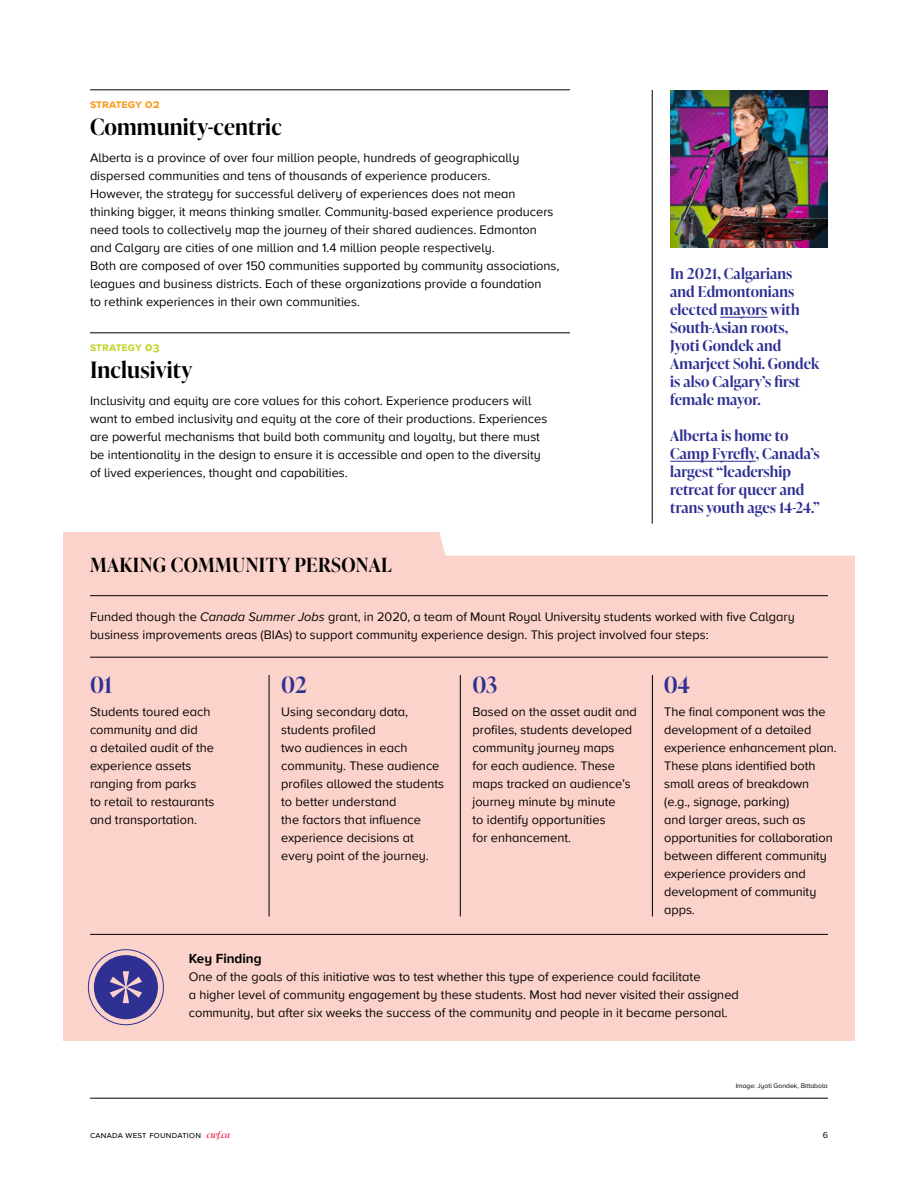
<style>
.page{position:relative;width:918px;height:1188px;background:#fff}
.page>*{position:absolute;margin:0;border:0;box-sizing:border-box;transform-origin:0 0}
.t1{font:600 22.5px "Ivy Presto Display";letter-spacing:.005em;color:#000}
.t2{font:600 22.5px "Ivy Presto Display";letter-spacing:-.005em;color:#2e3092}
.t3{font:600 19.5px "Ivy Presto Display";letter-spacing:.025em;color:#000}
.t4{font:600 15px/18px "Ivy Presto Display";letter-spacing:.005em;color:#2e3092}
.t5{font:700 13.5px "Proxima Nova A";color:#000}
.t6{font:12.75px/18px "Proxima Nova A";color:#000}
.t7{font:700 12px "Proxima Nova S";letter-spacing:.005em;color:#f99d1c}
.t8{font:700 12px "Proxima Nova S";letter-spacing:.005em;color:#c3d329}
.t9{font:9px "Proxima Nova S";letter-spacing:.025em;color:#000}
.t10{font:6.75px "Proxima Nova A";color:#000}
.s1{font-style:italic}
.s2{font-family:"Ivy Presto Display";font-style:italic;color:#ed1944}
</style>
<div class="page">
<div style="left:63px;top:532px;width:792px;height:509px;background:#fcd3ca"></div>
<hr style="left:90px;top:90px;width:480px;height:1px;background:#000">
<hr style="left:90px;top:333px;width:480px;height:1px;background:#000">
<img style="left:670px;top:90px;width:158px;height:158px">
<hr style="left:90px;top:1098px;width:738px;height:1px;background:#000">
<hr style="left:90px;top:595px;width:738px;height:1px;background:#000">
<hr style="left:90px;top:934px;width:738px;height:1px;background:#000">
<hr style="left:90px;top:657px;width:738px;height:1px;background:#000">
<hr style="left:652px;top:90px;width:1px;height:434px;background:#000">
<hr style="left:269px;top:675px;width:1px;height:241px;background:#000">
<hr style="left:460px;top:675px;width:1px;height:241px;background:#000">
<hr style="left:652px;top:675px;width:1px;height:241px;background:#000">
<div style="left:439px;top:532px;width:416px;height:24px;background:#fff"></div>
<div style="left:88px;top:950px;width:76px;height:75px;border:1px solid #2e3092;border-radius:50%"></div>
<div style="left:94px;top:955px;width:64px;height:64px;background:#2e3092;border-radius:50%"></div>
<svg style="left:110px;top:971px;width:32px;height:32px"></svg>
<hr style="left:720px;top:317px;width:47px;height:1px;background:#2e3092">
<hr style="left:670px;top:461px;width:86px;height:1px;background:#2e3092">
<p class="t7" style="left:90px;top:97px;width:71px">strategy 02</p>
<h1 class="t1" style="left:90px;top:111px;width:193px">Community-centric</h1>
<p class="t6" style="left:90px;top:148px;width:471px">Alberta is a province of over four million people, hundreds of geographically dispersed communities and tens of thousands of experience producers.<br>However, the strategy for successful delivery of experiences does not mean thinking bigger, it means thinking smaller. Community-based experience producers need tools to collectively map the journey of their shared audiences. Edmonton and Calgary are cities of one million and 1.4 million people respectively.<br>Both are composed of over 150 communities supported by community associations, leagues and business districts. Each of these organizations provide a foundation<br>to rethink experiences in their own communities.</p>
<p class="t8" style="left:90px;top:340px;width:71px">strategy 03</p>
<h1 class="t1" style="left:90px;top:354px;width:104px">Inclusivity</h1>
<p class="t6" style="left:90px;top:391px;width:459px">Inclusivity and equity are core values for this cohort. Experience producers will want to embed inclusivity and equity at the core of their productions. Experiences are powerful mechanisms that build both community and loyalty, but there must be intentionality in the design to ensure it is accessible and open to the diversity of lived experiences, thought and capabilities.</p>
<h2 class="t3" style="left:90px;top:550px;width:304px">MAKING COMMUNITY PERSONAL</h2>
<p class="t4" style="left:670px;top:264px;width:150px">In 2021, Calgarians and Edmontonians elected mayors with<br>South-Asian roots,<br>Jyoti Gondek and<br>Amarjeet Sohi. Gondek is also Calgary’s first female mayor.</p>
<p class="t4" style="left:670px;top:426px;width:151px">Alberta is home to<br>Camp Fyrefly, Canada’s largest “leadership retreat for queer and trans youth ages 14-24.”</p>
<p class="t6" style="left:90px;top:607px;width:706px">Funded though the <span class="s1">Canada Summer Jobs</span> grant, in 2020, a team of Mount Royal University students worked with five Calgary business improvements areas (BIAs) to support community experience design. This project involved four steps:</p>
<h1 class="t2" style="left:90px;top:669px;width:24px">01</h1>
<p class="t6" style="left:90px;top:702px;width:126px">Students toured each community and did<br>a detailed audit of the experience assets ranging from parks<br>to retail to restaurants and transportation.</p>
<h1 class="t2" style="left:281px;top:669px;width:27px">02</h1>
<p class="t6" style="left:281px;top:702px;width:164px">Using secondary data, students profiled<br>two audiences in each community. These audience profiles allowed the students to better understand<br>the factors that influence experience decisions at every point of the journey.</p>
<h1 class="t2" style="left:472px;top:669px;width:27px">03</h1>
<p class="t6" style="left:472px;top:702px;width:166px">Based on the asset audit and profiles, students developed community journey maps<br>for each audience. These maps tracked an audience’s journey minute by minute<br>to identify opportunities<br>for enhancement.</p>
<h1 class="t2" style="left:664px;top:669px;width:28px">04</h1>
<p class="t6" style="left:664px;top:702px;width:174px">The final component was the development of a detailed experience enhancement plan.<br>These plans identified both small areas of breakdown (e.g., signage, parking)<br>and larger areas, such as opportunities for collaboration between different community experience providers and development of community apps.</p>
<p class="t5" style="left:189px;top:950px;width:74px">Key Finding</p>
<p class="t6" style="left:189px;top:967px;width:552px">One of the goals of this initiative was to test whether this type of experience could facilitate<br>a higher level of community engagement by these students. Most had never visited their assigned community, but after six weeks the success of the community and people in it became personal.</p>
<p class="t10" style="left:736px;top:1081px;width:94px">Image: Jyoti Gondek, Bittabola</p>
<p class="t9" style="left:90px;top:1128px;width:142px">canada west foundation <span class="s2">cwf.ca</span></p>
<p class="t9" style="left:823px;top:1128px;width:7px">6</p>
</div>
